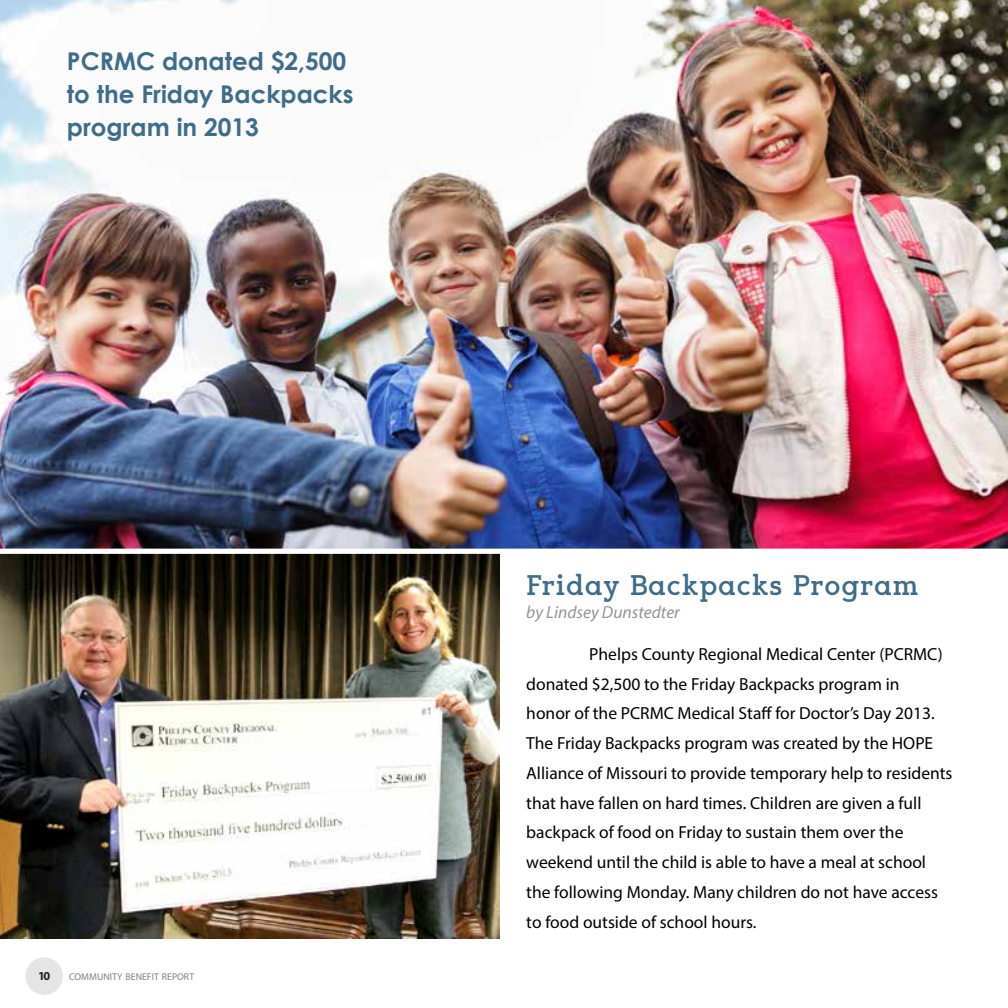
<style>
.page{position:relative;width:1008px;height:1008px;background:#fff}
.page>*{position:absolute;margin:0;border:0;box-sizing:border-box;transform-origin:0 0}
.t1{font:700 28px "Sugarcubes";color:#406c87}
.t2{font:700 24.5px/33.2px "Century Gothic";color:#406c87}
.t3{font:17.5px/29.8px "Myriad Pro";color:#000}
.t4{font:italic 17.5px "Myriad Pro";color:#939598}
.t5{font:700 12.25px "Myriad Pro";color:#000}
.t6{font:9.8px "Myriad Pro";color:#808285}
</style>
<div class="page">
<div style="left:25px;top:957px;width:38px;height:38px;background:#e5e5e6;border-radius:50%"></div>
<img style="left:0;top:0;width:1008px;height:549px">
<img style="left:0;top:554px;width:500px;height:384px">
<h2 class="t2" style="left:67px;top:43px;width:288px">PCRMC donated $2,500 to the Friday Backpacks program in 2013</h2>
<p class="t5" style="left:38px;top:968px;width:14px">10</p>
<p class="t6" style="left:69px;top:970px;width:127px">COMMUNITY BENEFIT REPORT</p>
<h1 class="t1" style="left:526px;top:569px;width:394px">Friday Backpacks Program</h1>
<p class="t4" style="left:526px;top:601px;width:155px">by Lindsey Dunstedter</p>
<p class="t3" style="left:526px;top:639px;width:428px;text-indent:63px">Phelps County Regional Medical Center (PCRMC) donated $2,500 to the Friday Backpacks program in<br>honor of the PCRMC Medical Staff for Doctor’s Day 2013.<br>The Friday Backpacks program was created by the HOPE Alliance of Missouri to provide temporary help to residents that have fallen on hard times. Children are given a full backpack of food on Friday to sustain them over the weekend until the child is able to have a meal at school the following Monday. Many children do not have access to food outside of school hours.</p>
</div>
